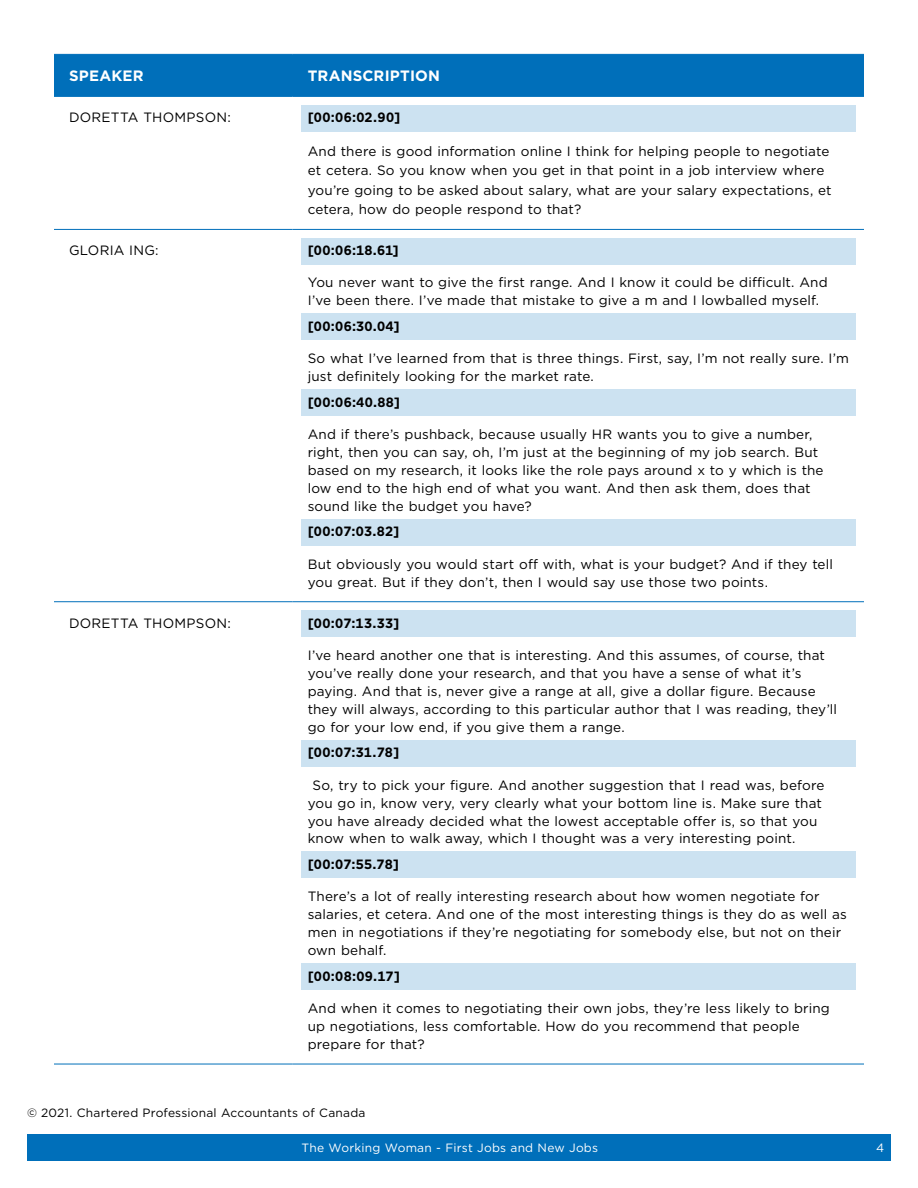
<style>
.page{position:relative;width:918px;height:1188px;background:#fff}
.page>*{position:absolute;margin:0;border:0;box-sizing:border-box;transform-origin:0 0}
.CPA_tableText-header{font:700 15px "Gotham";letter-spacing:.015em;color:#fff}
.CPA_tableText-body{font:13.5px/18px "Gotham";letter-spacing:.01em;color:#000}
.CPA_timeStamp{font:700 13.5px "Gotham";letter-spacing:.025em;color:#000}
.t1{font:12px "Gotham";letter-spacing:.015em;color:#000}
.t2{font:12px "Gotham";letter-spacing:.015em;color:#fff}
</style>
<div class="page">
<div style="left:27px;top:1134px;width:864px;height:27px;background:#006fba"></div>
<div style="left:54px;top:55px;width:810px;height:41px;background:#006fba"></div>
<hr style="left:54px;top:54px;width:239px;height:1px;background:#006fba">
<hr style="left:293px;top:54px;width:571px;height:1px;background:#006fba">
<hr style="left:54px;top:96px;width:239px;height:1px;background:#006fba">
<hr style="left:293px;top:96px;width:571px;height:1px;background:#006fba">
<hr style="left:54px;top:229px;width:239px;height:1px;background:#006fba">
<hr style="left:293px;top:229px;width:571px;height:1px;background:#006fba">
<hr style="left:54px;top:601px;width:239px;height:1px;background:#006fba">
<hr style="left:293px;top:601px;width:571px;height:1px;background:#006fba">
<hr style="left:54px;top:1064px;width:239px;height:1px;background:#006fba">
<hr style="left:293px;top:1064px;width:571px;height:1px;background:#006fba">
<div style="left:301px;top:105px;width:555px;height:27px;background:#cce2f1"></div>
<div style="left:301px;top:238px;width:555px;height:27px;background:#cce2f1"></div>
<div style="left:301px;top:313px;width:555px;height:27px;background:#cce2f1"></div>
<div style="left:301px;top:389px;width:555px;height:27px;background:#cce2f1"></div>
<div style="left:301px;top:519px;width:555px;height:27px;background:#cce2f1"></div>
<div style="left:301px;top:610px;width:555px;height:27px;background:#cce2f1"></div>
<div style="left:301px;top:740px;width:555px;height:27px;background:#cce2f1"></div>
<div style="left:301px;top:851px;width:555px;height:27px;background:#cce2f1"></div>
<div style="left:301px;top:963px;width:555px;height:27px;background:#cce2f1"></div>
<h1 class="CPA_tableText-header" style="left:69px;top:66px;width:76px">SPEAKER</h1>
<h1 class="CPA_tableText-header" style="left:308px;top:66px;width:134px">TRANSCRIPTION</h1>
<p class="CPA_tableText-body" style="left:69px;top:108px;width:163px">DORETTA THOMPSON:</p>
<p class="CPA_timeStamp" style="left:308px;top:108px;width:94px">[00:06:02.90]</p>
<p class="CPA_tableText-body" style="left:308px;top:141px;width:526px;line-height:19.5px">And there is good information online I think for helping people to negotiate et cetera. So you know when you get in that point in a job interview where you’re going to be asked about salary, what are your salary expectations, et cetera, how do people respond to that?</p>
<p class="CPA_tableText-body" style="left:69px;top:241px;width:91px">GLORIA ING:</p>
<p class="CPA_timeStamp" style="left:308px;top:241px;width:93px">[00:06:18.61]</p>
<p class="CPA_tableText-body" style="left:308px;top:273px;width:522px">You never want to give the first range. And I know it could be difficult. And<br>I’ve been there. I’ve made that mistake to give a m and I lowballed myself.</p>
<p class="CPA_timeStamp" style="left:308px;top:317px;width:94px">[00:06:30.04]</p>
<p class="CPA_tableText-body" style="left:308px;top:349px;width:543px">So what I’ve learned from that is three things. First, say, I’m not really sure. I’m just definitely looking for the market rate.</p>
<p class="CPA_timeStamp" style="left:308px;top:393px;width:94px">[00:06:40.88]</p>
<p class="CPA_tableText-body" style="left:308px;top:425px;width:517px">And if there’s pushback, because usually HR wants you to give a number, right, then you can say, oh, I’m just at the beginning of my job search. But based on my research, it looks like the role pays around x to y which is the low end to the high end of what you want. And then ask them, does that sound like the budget you have?</p>
<p class="CPA_timeStamp" style="left:308px;top:523px;width:93px">[00:07:03.82]</p>
<p class="CPA_tableText-body" style="left:308px;top:555px;width:527px">But obviously you would start off with, what is your budget? And if they tell you great. But if they don’t, then I would say use those two points.</p>
<p class="CPA_tableText-body" style="left:69px;top:613px;width:163px">DORETTA THOMPSON:</p>
<p class="CPA_timeStamp" style="left:308px;top:614px;width:93px">[00:07:13.33]</p>
<p class="CPA_tableText-body" style="left:308px;top:646px;width:531px">I’ve heard another one that is interesting. And this assumes, of course, that you’ve really done your research, and that you have a sense of what it’s paying. And that is, never give a range at all, give a dollar figure. Because they will always, according to this particular author that I was reading, they’ll go for your low end, if you give them a range.</p>
<p class="CPA_timeStamp" style="left:308px;top:744px;width:93px">[00:07:31.78]</p>
<p class="CPA_tableText-body" style="left:308px;top:775px;width:518px;text-indent:5px">So, try to pick your figure. And another suggestion that I read was, before you go in, know very, very clearly what your bottom line is. Make sure that you have already decided what the lowest acceptable offer is, so that you know when to walk away, which I thought was a very interesting point.</p>
<p class="CPA_timeStamp" style="left:308px;top:855px;width:93px">[00:07:55.78]</p>
<p class="CPA_tableText-body" style="left:308px;top:887px;width:541px">There’s a lot of really interesting research about how women negotiate for salaries, et cetera. And one of the most interesting things is they do as well as men in negotiations if they’re negotiating for somebody else, but not on their own behalf.</p>
<p class="CPA_timeStamp" style="left:308px;top:967px;width:94px">[00:08:09.17]</p>
<p class="CPA_tableText-body" style="left:308px;top:999px;width:524px">And when it comes to negotiating their own jobs, they’re less likely to bring up negotiations, less comfortable. How do you recommend that people prepare for that?</p>
<p class="t1" style="left:27px;top:1106px;width:340px">© 2021. Chartered Professional Accountants of Canada</p>
<p class="t2" style="left:302px;top:1140px;width:298px">The Working Woman - First Jobs and New Jobs</p>
<p class="t2" style="left:876px;top:1140px;width:10px">4</p>
</div>
